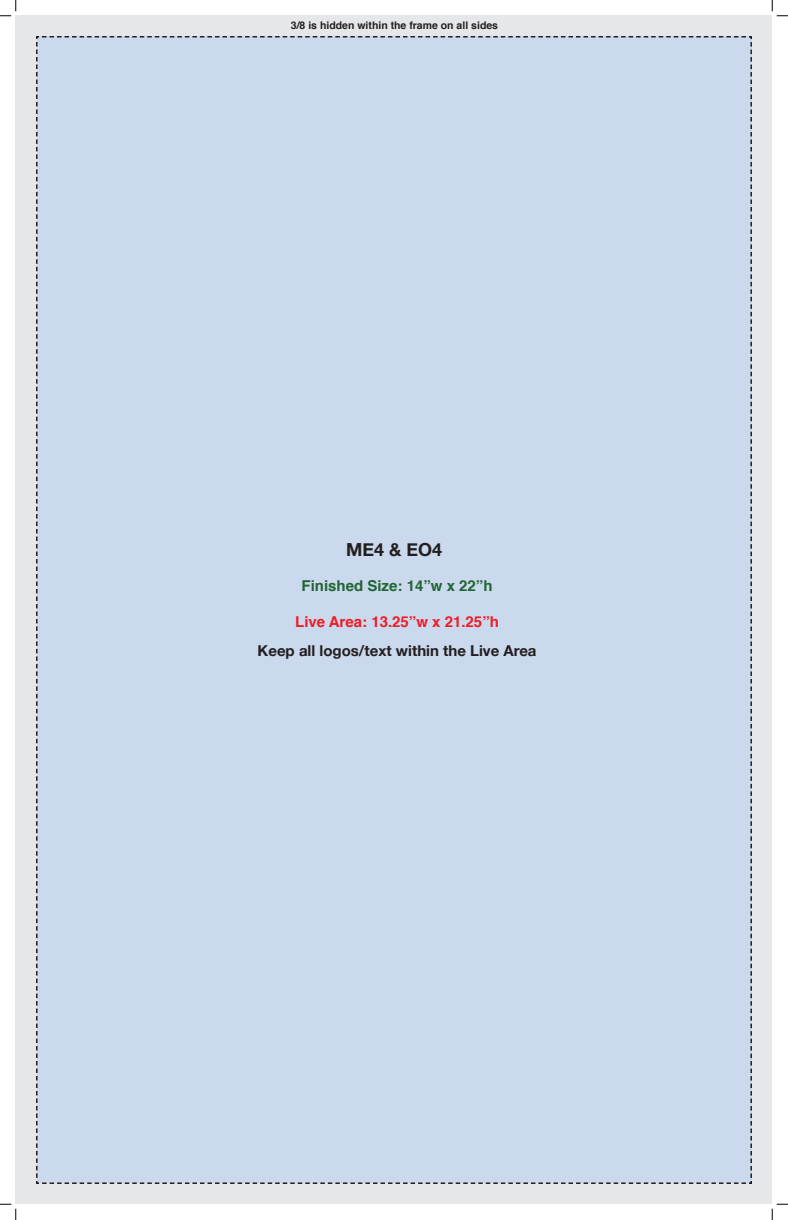
<style>
.page{position:relative;width:788px;height:1220px;background:#fff}
.page>*{position:absolute;margin:0;border:0;box-sizing:border-box;transform-origin:0 0}
.t1{font:700 18px "Helvetica Neue";color:#231f20}
.t2{font:700 15px "Helvetica Neue";color:#231f20}
.t3{font:700 15px "Helvetica";color:#ee1d23}
.t4{font:700 15px "Helvetica";color:#206532}
.t5{font:700 10.5px "Helvetica";color:#231f20}
</style>
<div class="page">
<div style="left:16px;top:16px;width:756px;height:1188px;background:#e6e7e9"></div>
<div style="left:36px;top:36px;width:716px;height:1148px;background:#cad9ed"></div>
<svg style="left:0;top:0;width:17px;height:17px"></svg>
<svg style="left:0;top:1203px;width:17px;height:17px"></svg>
<svg style="left:771px;top:0;width:17px;height:17px"></svg>
<svg style="left:771px;top:1203px;width:17px;height:17px"></svg>
<p class="t5" style="left:291px;top:17px;width:209px">3/8 is hidden within the frame on all sides</p>
<h1 class="t1" style="left:346px;top:535px;width:98px">ME4 &amp; EO4</h1>
<h2 class="t4" style="left:301px;top:573px;width:192px">Finished Size: 14”w x 22”h</h2>
<h2 class="t3" style="left:295px;top:609px;width:205px">Live Area: 13.25”w x 21.25”h</h2>
<h2 class="t2" style="left:257px;top:638px;width:280px">Keep all logos/text within the Live Area</h2>
</div>
